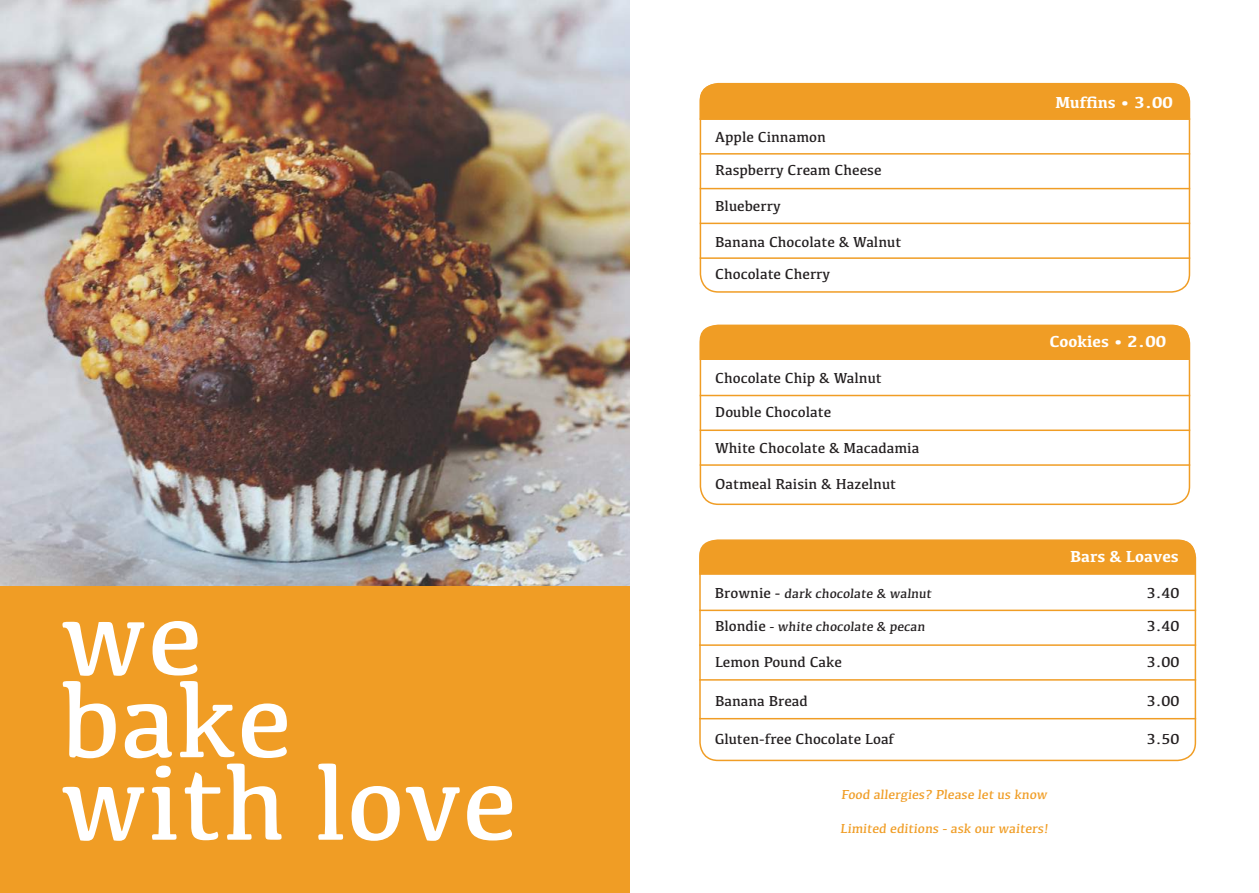
<style>
.page{position:relative;width:1259px;height:893px;background:#fff}
.page>*{position:absolute;margin:0;border:0;box-sizing:border-box;transform-origin:0 0}
.t1{font:700 16.5px "Kefa";color:#fff}
.t2{font:15px/33px "Kefa";color:#231f20}
.t3{font:13.5px "Kefa";color:#f09d25}
.t4{font:13.5px "Kefa";color:#231f20}
.s1{font-size:15px}
</style>
<div class="page">
<div style="left:0;top:0;width:629px;height:893px;background:#f09d25"></div>
<div style="left:699px;top:325px;width:490px;height:35px;background:#f09d25"></div>
<div style="left:699px;top:325px;width:491px;height:180px;border:2px solid #f09d25;border-radius:18px"></div>
<hr style="left:699px;top:464px;width:491px;height:2px;background:#f09d25">
<hr style="left:699px;top:395px;width:491px;height:1px;background:#f09d25">
<hr style="left:699px;top:429px;width:491px;height:2px;background:#f09d25">
<div style="left:699px;top:83px;width:491px;height:210px;border:2px solid #f09d25;border-radius:18px"></div>
<div style="left:699px;top:84px;width:490px;height:34px;background:#f09d25"></div>
<hr style="left:699px;top:118px;width:491px;height:2px;background:#f09d25">
<hr style="left:699px;top:223px;width:491px;height:1px;background:#f09d25">
<hr style="left:699px;top:257px;width:491px;height:2px;background:#f09d25">
<hr style="left:699px;top:153px;width:491px;height:2px;background:#f09d25">
<hr style="left:699px;top:188px;width:491px;height:1px;background:#f09d25">
<svg style="left:62px;top:621px;width:450px;height:220px"></svg>
<img style="left:0;top:0;width:629px;height:586px">
<div style="left:699px;top:539px;width:497px;height:222px;border:2px solid #f09d25;border-radius:18px"></div>
<div style="left:699px;top:540px;width:496px;height:35px;background:#f09d25"></div>
<hr style="left:699px;top:679px;width:497px;height:2px;background:#f09d25">
<hr style="left:699px;top:718px;width:497px;height:1px;background:#f09d25">
<hr style="left:699px;top:610px;width:497px;height:1px;background:#f09d25">
<hr style="left:699px;top:644px;width:497px;height:2px;background:#f09d25">
<p class="t2" style="left:715px;top:120px;width:168px">Apple Cinnamon<br>Raspberry Cream Cheese</p>
<p class="t2" style="left:715px;top:189px;width:67px">Blueberry</p>
<p class="t2" style="left:715px;top:226px;width:187px;line-height:32.2px">Banana Chocolate &amp; Walnut<br>Chocolate Cherry</p>
<p class="t2" style="left:715px;top:361px;width:168px">Chocolate Chip &amp; Walnut</p>
<p class="t2" style="left:715px;top:395px;width:117px">Double Chocolate</p>
<p class="t2" style="left:715px;top:431px;width:206px">White Chocolate &amp; Macadamia</p>
<p class="t2" style="left:715px;top:467px;width:182px">Oatmeal Raisin &amp; Hazelnut</p>
<p class="t1" style="left:1055px;top:91px;width:119px">Muffins • 3.00</p>
<p class="t1" style="left:1049px;top:331px;width:118px">Cookies • 2.00</p>
<p class="t1" style="left:1070px;top:546px;width:110px">Bars &amp; Loaves</p>
<p class="t4" style="left:715px;top:585px;width:220px"><span class="s1">Brownie -</span> dark chocolate &amp; walnut</p>
<p class="t2" style="left:1146px;top:576px;width:34px">3.40</p>
<p class="t4" style="left:715px;top:618px;width:213px"><span class="s1">Blondie</span> - white chocolate &amp; pecan</p>
<p class="t2" style="left:1146px;top:609px;width:34px">3.40</p>
<p class="t2" style="left:715px;top:645px;width:128px">Lemon Pound Cake</p>
<p class="t2" style="left:1146px;top:645px;width:34px">3.00</p>
<p class="t2" style="left:715px;top:684px;width:94px">Banana Bread</p>
<p class="t2" style="left:1146px;top:684px;width:34px">3.00</p>
<p class="t2" style="left:715px;top:722px;width:181px">Gluten-free Chocolate Loaf</p>
<p class="t2" style="left:1146px;top:722px;width:34px">3.50</p>
<p class="t3" style="left:841px;top:786px;width:209px">Food allergies? Please let us know</p>
<p class="t3" style="left:840px;top:820px;width:211px">Limited editions - ask our waiters!</p>
</div>
